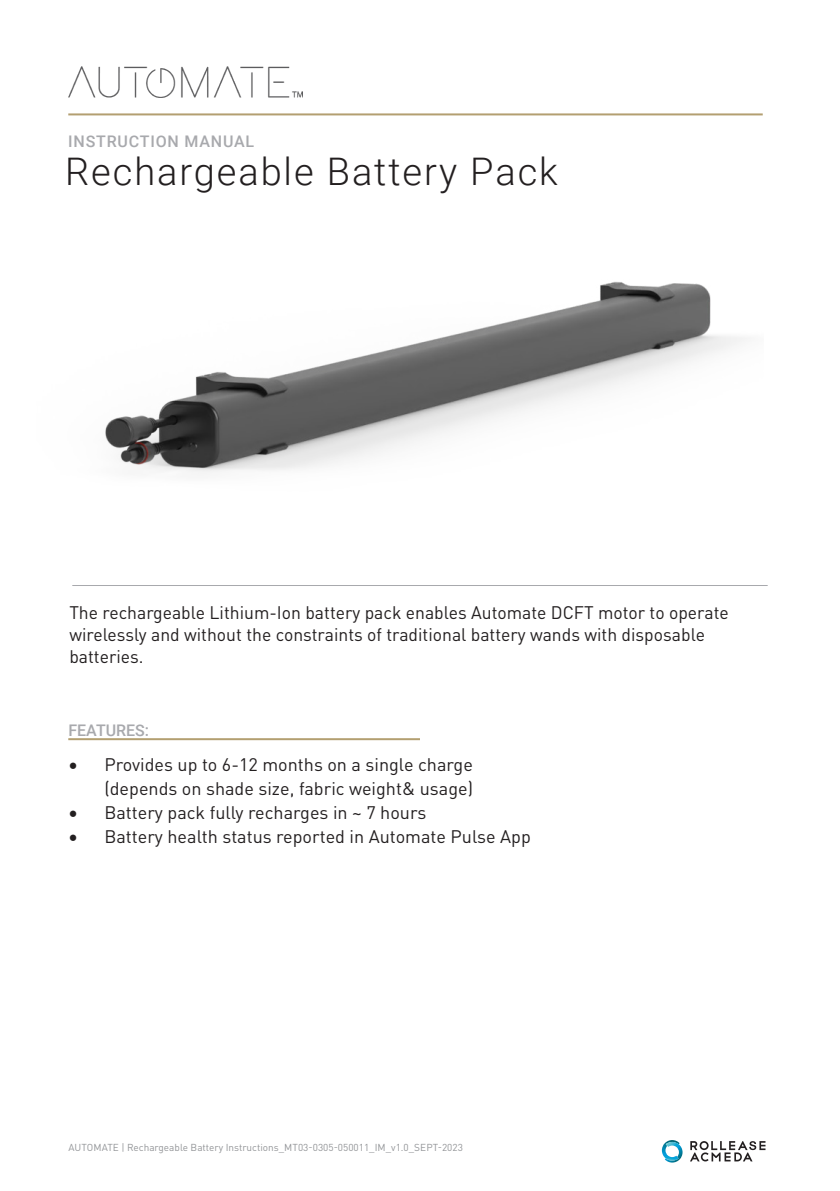
<style>
.page{position:relative;width:840px;height:1191px;background:#fff}
.page>*{position:absolute;margin:0;border:0;box-sizing:border-box;transform-origin:0 0}
.t1{font:300 38px "Roboto";letter-spacing:.05em;color:#231f20}
.Copy{font:18px/22px "DINOT";color:#231f20;text-align:right}
.Copy-2{font:500 16px "Roboto";letter-spacing:.05em;color:#a8a9ad}
.Copy-3{font:500 16px "Roboto";color:#a8a9ad}
.Copy-4{font:10px "DINOT";color:#939598}
.s1{font-family:"Minion Pro";font-size:24px}
</style>
<div class="page">
<hr style="left:72px;top:585px;width:695px;height:1px;background:#a8a9ad">
<svg style="left:661px;top:1140px;width:21px;height:22px"></svg>
<svg style="left:690px;top:1141px;width:75px;height:20px"></svg>
<hr style="left:68px;top:113px;width:694px;height:2px;background:#b39f71">
<img style="left:68px;top:67px;width:234px;height:30px">
<hr style="left:68px;top:738px;width:352px;height:2px;background:#b39f71">
<img style="left:105px;top:281px;width:642px;height:193px">
<p class="Copy-2" style="left:68px;top:130px;width:187px">INSTRUCTION MANUAL</p>
<p class="t1" style="left:65px;top:144px;width:494px">Rechargeable Battery Pack</p>
<p class="Copy" style="left:69px;top:601px;width:660px;text-align:left">The rechargeable Lithium-Ion battery pack enables Automate DCFT motor to operate wirelessly and without the constraints of traditional battery wands with disposable batteries.</p>
<p class="Copy-3" style="left:68px;top:718px;width:82px">FEATURES:</p>
<p class="Copy" style="left:68px;top:752px;width:406px;line-height:24px"><span class="s1">•</span> Provides up to 6-12 months on a single charge (depends on shade size, fabric weight&amp; usage)</p>
<p class="Copy" style="left:68px;top:801px;width:359px"><span class="s1">•</span> Battery pack fully recharges in ~ 7 hours</p>
<p class="Copy" style="left:68px;top:825px;width:464px"><span class="s1">•</span> Battery health status reported in Automate Pulse App</p>
<p class="Copy-4" style="left:68px;top:1141px;width:396px">AUTOMATE | Rechargeable Battery Instructions_MT03-0305-050011_IM_v1.0_SEPT-2023</p>
</div>
